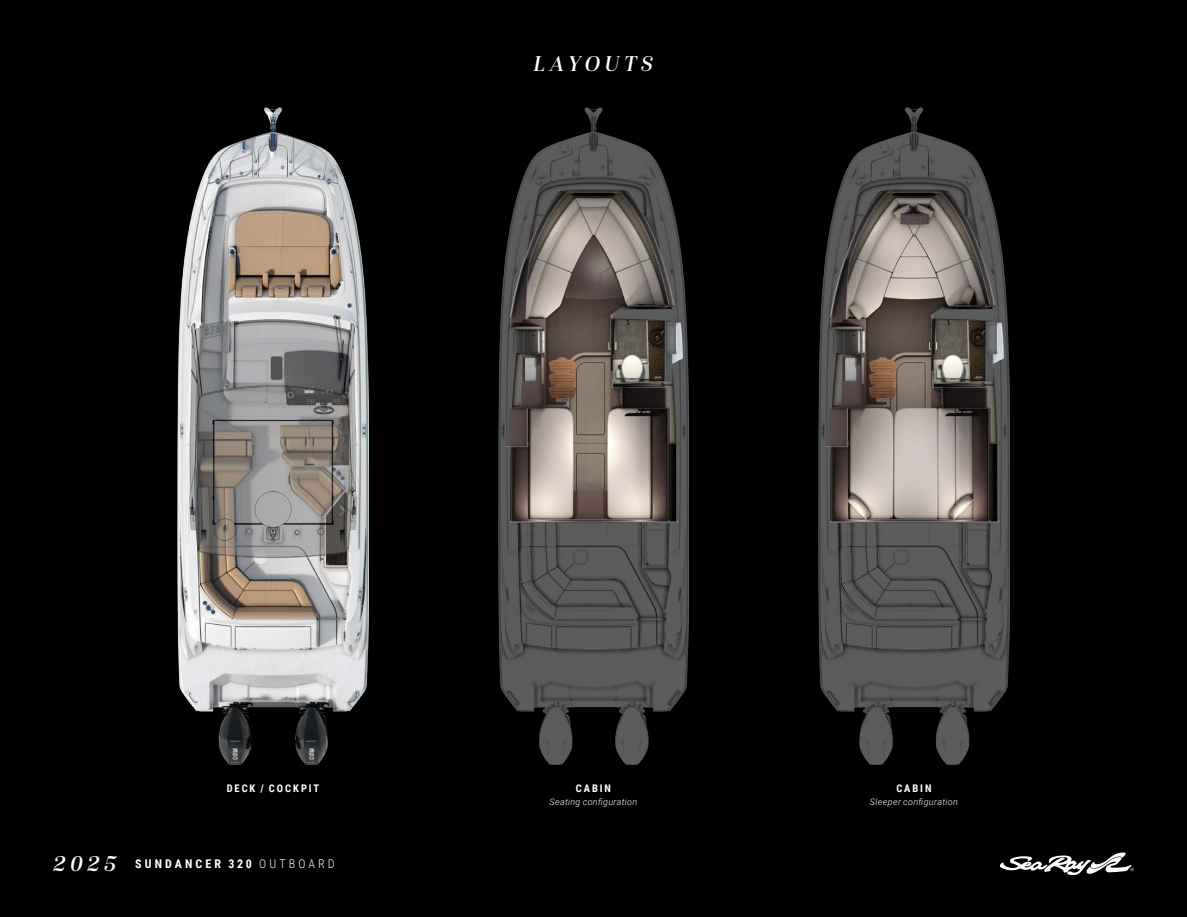
<style>
.page{position:relative;width:1187px;height:917px;background:#fff}
.page>*{position:absolute;margin:0;border:0;box-sizing:border-box;transform-origin:0 0}
.t1{font:italic 22.5px "Isabel";letter-spacing:.195em;color:#fff}
.t2{font:700 12px "Roboto Condensed";letter-spacing:.255em;color:#fff}
.t3{font:700 10.5px "Roboto Condensed";letter-spacing:.185em;color:#fff}
.t4{font:italic 300 9px "Roboto";letter-spacing:.04em;color:#fff}
.s1{font-family:"Isabel";font-weight:400;font-style:italic;font-size:22.5px}
.s2{font-weight:300}
</style>
<div class="page">
<div style="left:0;top:0;width:1186px;height:916px;background:#000"></div>
<svg style="left:999px;top:852px;width:134px;height:22px"></svg>
<img style="left:178px;top:107px;width:190px;height:657px">
<img style="left:498px;top:107px;width:190px;height:657px">
<img style="left:818px;top:107px;width:191px;height:657px">
<h1 class="t1" style="left:533px;top:50px;width:121px">LAYOUTS</h1>
<p class="t3" style="left:227px;top:780px;width:94px">DECK / COCKPIT</p>
<p class="t3" style="left:576px;top:780px;width:37px">CABIN</p>
<p class="t4" style="left:549px;top:795px;width:89px">Seating configuration</p>
<h2 class="t2" style="left:53px;top:855px;width:283px"><span class="s1">2025</span> SUNDANCER 320 <span class="s2">OUTBOARD</span></h2>
<p class="t3" style="left:896px;top:780px;width:37px">CABIN</p>
<p class="t4" style="left:869px;top:795px;width:89px">Sleeper configuration</p>
</div>
